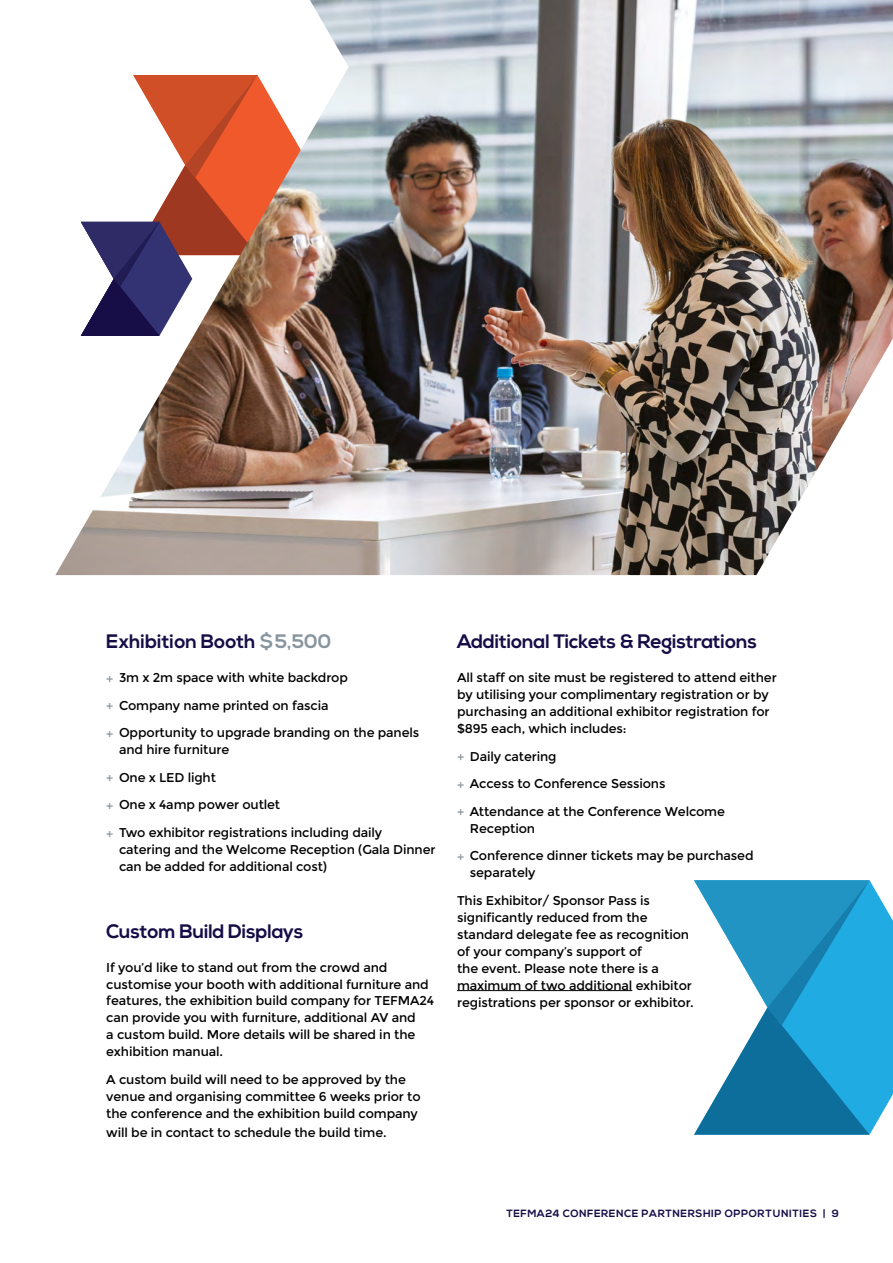
<style>
.page{position:relative;width:893px;height:1263px;background:#fff}
.page>*{position:absolute;margin:0;border:0;box-sizing:border-box;transform-origin:0 0}
.t1{font:700 19.5px "Nexa";letter-spacing:-.01em;color:#160d47}
.t2{font:12.75px/17px "Montserrat";letter-spacing:-.01em;color:#000}
.t3{font:700 10.5px "Nexa";letter-spacing:.05em;color:#160d47}
.s1{color:#88959e}
</style>
<div class="page">
<hr style="left:457px;top:990px;width:175px;height:1px;background:#000">
<img style="left:55px;top:0;width:838px;height:575px">
<svg style="left:869px;top:880px;width:24px;height:255px;fill:#21abe3"></svg>
<svg style="left:694px;top:880px;width:175px;height:255px"></svg>
<svg style="left:81px;top:75px;width:228px;height:261px"></svg>
<h1 class="t1" style="left:106px;top:630px;width:226px">Exhibition Booth <span class="s1">$5,500</span></h1>
<p class="t2" style="left:106px;top:664px;width:314px;line-height:27.6px"><span class="s1">+</span> 3m x 2m space with white backdrop<br><span class="s1">+</span> Company name printed on fascia<br><span class="s1">+</span> Opportunity to upgrade branding on the panels</p>
<p class="t2" style="left:106px;top:736px;width:277px;line-height:27.6px;text-indent:13px">and hire furniture<br><span class="s1">+</span> One x LED light<br><span class="s1">+</span> One x 4amp power outlet<br><span class="s1">+</span> Two exhibitor registrations including daily</p>
<p class="t2" style="left:119px;top:841px;width:318px">catering and the Welcome Reception (Gala Dinner can be added for additional cost)</p>
<h1 class="t1" style="left:106px;top:920px;width:199px">Custom Build Displays</h1>
<p class="t2" style="left:106px;top:959px;width:329px">If you’d like to stand out from the crowd and customise your booth with additional furniture and features, the exhibition build company for TEFMA24 can provide you with furniture, additional AV and<br>a custom build. More details will be shared in the exhibition manual.</p>
<p class="t2" style="left:106px;top:1071px;width:316px">A custom build will need to be approved by the venue and organising committee 6 weeks prior to the conference and the exhibition build company</p>
<p class="t2" style="left:106px;top:1124px;width:282px">will be in contact to schedule the build time.</p>
<h1 class="t1" style="left:457px;top:630px;width:301px">Additional Tickets &amp; Registrations</h1>
<p class="t2" style="left:457px;top:669px;width:321px">All staff on site must be registered to attend either by utilising your complimentary registration or by purchasing an additional exhibitor registration for $895 each, which includes:</p>
<p class="t2" style="left:457px;top:742px;width:269px;line-height:27.6px"><span class="s1">+</span> Daily catering<br><span class="s1">+</span> Access to Conference Sessions<br><span class="s1">+</span> Attendance at the Conference Welcome</p>
<p class="t2" style="left:457px;top:814px;width:298px;line-height:27.6px;text-indent:13px">Reception<br><span class="s1">+</span> Conference dinner tickets may be purchased</p>
<p class="t2" style="left:457px;top:859px;width:194px;line-height:27.6px;text-indent:13px">separately<br>This Exhibitor/ Sponsor Pass is</p>
<p class="t2" style="left:457px;top:909px;width:238px">significantly reduced from the standard delegate fee as recognition of your company’s support of<br>the event. Please note there is a maximum of two additional exhibitor registrations per sponsor or exhibitor.</p>
<p class="t3" style="left:506px;top:1207px;width:334px">TEFMA24 CONFERENCE PARTNERSHIP OPPORTUNITIES | 9</p>
</div>
